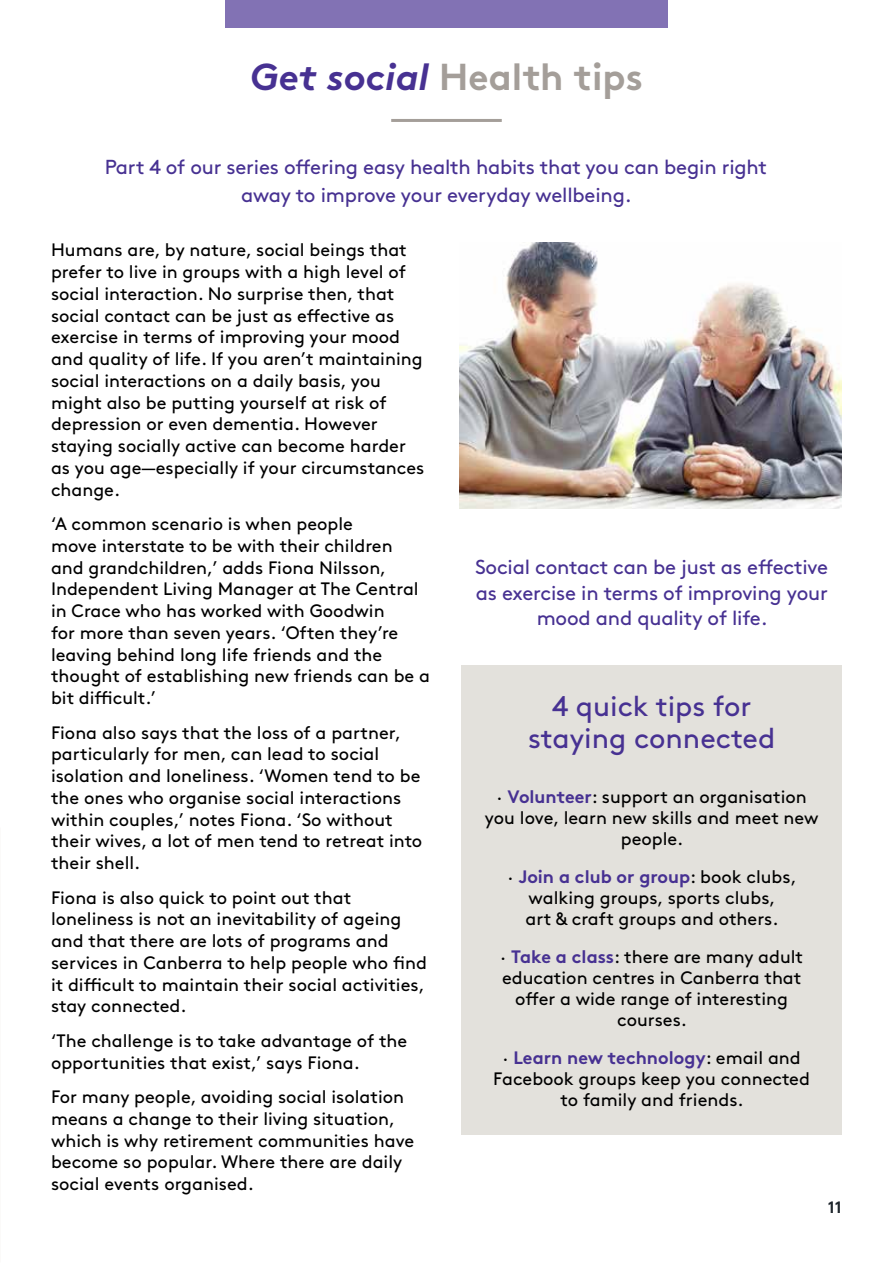
<style>
.page{position:relative;width:893px;height:1263px;background:#fff}
.page>*{position:absolute;margin:0;border:0;box-sizing:border-box;transform-origin:0 0}
.t1{font:700 37.5px "Brown Std";color:#a49e99}
.t2{font:28.5px/31.5px "Brown Std";color:#473192;text-align:center}
.t3{font:20.25px/25.5px "Brown Std";letter-spacing:-.01em;color:#473192;text-align:center}
.t4{font:18px/21.8px "Brown Std";color:#000}
.t5{font:700 16.5px "Brown Std";color:#1f262d}
.s1{font-style:italic;color:#473192}
.s2{font-weight:700;color:#473192}
</style>
<div class="page">
<div style="left:225px;top:0;width:443px;height:28px;background:#8272b4"></div>
<div style="left:461px;top:665px;width:381px;height:470px;background:#e3e1dc"></div>
<hr style="left:391px;top:119px;width:111px;height:3px;background:#a49e99">
<img style="left:459px;top:243px;width:383px;height:265px">
<h1 class="t1" style="left:250px;top:54px;width:394px"><span class="s1">Get social</span> Health tips</h1>
<p class="t3" style="left:105px;top:153px;width:664px;line-height:28.5px">Part 4 of our series offering easy health habits that you can begin right away to improve your everyday wellbeing.</p>
<p class="t4" style="left:51px;top:239px;width:375px">Humans are, by nature, social beings that prefer to live in groups with a high level of social interaction. No surprise then, that social contact can be just as effective as exercise in terms of improving your mood and quality of life. If you aren’t maintaining social interactions on a daily basis, you might also be putting yourself at risk of depression or even dementia. However staying socially active can become harder as you age—especially if your circumstances change.</p>
<p class="t4" style="left:51px;top:513px;width:381px">‘A common scenario is when people<br>move interstate to be with their children<br>and grandchildren,’ adds Fiona Nilsson, Independent Living Manager at The Central in Crace who has worked with Goodwin<br>for more than seven years. ‘Often they’re leaving behind long life friends and the thought of establishing new friends can be a bit difficult.’</p>
<p class="t4" style="left:51px;top:721px;width:373px">Fiona also says that the loss of a partner, particularly for men, can lead to social isolation and loneliness. ‘Women tend to be the ones who organise social interactions within couples,’ notes Fiona. ‘So without their wives, a lot of men tend to retreat into their shell.</p>
<p class="t4" style="left:51px;top:886px;width:377px">Fiona is also quick to point out that loneliness is not an inevitability of ageing and that there are lots of programs and services in Canberra to help people who find it difficult to maintain their social activities, stay connected.</p>
<p class="t4" style="left:51px;top:1030px;width:358px">‘The challenge is to take advantage of the opportunities that exist,’ says Fiona.</p>
<p class="t4" style="left:51px;top:1086px;width:365px">For many people, avoiding social isolation means a change to their living situation, which is why retirement communities have become so popular. Where there are daily social events organised.</p>
<p class="t3" style="left:475px;top:555px;width:355px">Social contact can be just as effective as exercise in terms of improving your mood and quality of life.</p>
<h2 class="t2" style="left:528px;top:691px;width:249px">4 quick tips for staying connected</h2>
<p class="t4" style="left:485px;top:786px;width:335px;line-height:21px;text-align:center">∙ <span class="s2">Volunteer</span>: support an organisation you love, learn new skills and meet new people.</p>
<p class="t4" style="left:507px;top:866px;width:291px;line-height:21px;text-align:center">∙ <span class="s2">Join a club or group</span>: book clubs, walking groups, sports clubs,<br>art &amp; craft groups and others.</p>
<p class="t4" style="left:500px;top:946px;width:304px;line-height:21px;text-align:center">∙ <span class="s2">Take a class</span>: there are many adult education centres in Canberra that offer a wide range of interesting courses.</p>
<p class="t4" style="left:493px;top:1047px;width:318px;line-height:21px;text-align:center">∙ <span class="s2">Learn new technology</span>: email and<br>Facebook groups keep you connected to family and friends.</p>
<p class="t5" style="left:828px;top:1197px;width:16px">11</p>
</div>
